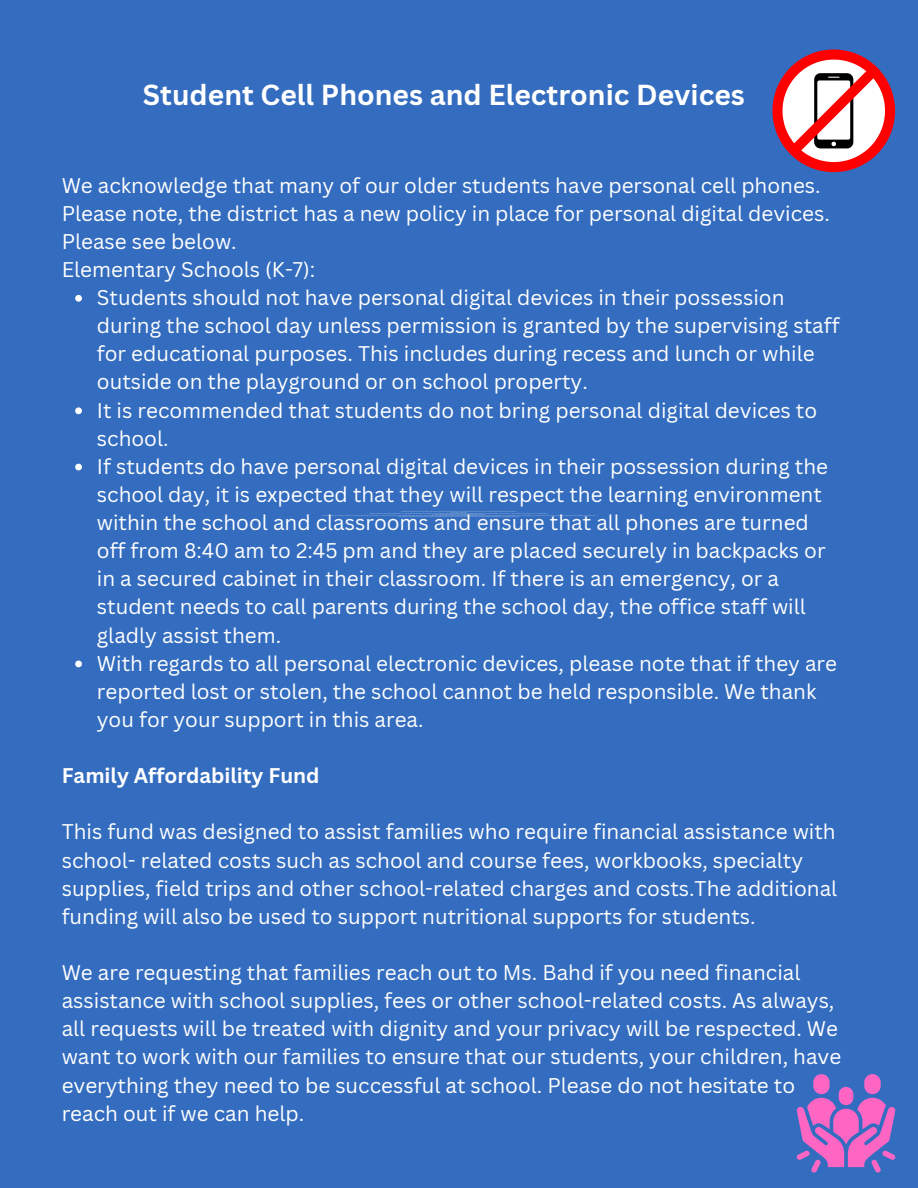
<style>
.page{position:relative;width:918px;height:1188px;background:#346dbf}
.page>*{position:absolute;margin:0;border:0;box-sizing:border-box;transform-origin:0 0}
.t1{font:700 28.2px "Canva Sans";color:#fff}
.t2{font:20.7px/28.2px "Canva Sans";color:#fff}
.t3{font:700 20.7px "Canva Sans";color:#fff}
</style>
<div class="page">
<div style="left:839px;top:1087px;width:14px;height:18px;background:#ff66c4;border-radius:7px"></div>
<div style="left:813px;top:1074px;width:17px;height:20px;background:#ff66c4;border-radius:8px"></div>
<div style="left:864px;top:1074px;width:17px;height:20px;background:#ff66c4;border-radius:8px"></div>
<svg style="left:797px;top:1098px;width:98px;height:75px"></svg>
<svg style="left:75px;top:295px;width:7px;height:7px"></svg>
<svg style="left:75px;top:407px;width:7px;height:7px"></svg>
<svg style="left:75px;top:464px;width:7px;height:6px"></svg>
<svg style="left:75px;top:661px;width:7px;height:6px"></svg>
<svg style="left:772px;top:50px;width:123px;height:122px"></svg>
<h2 class="t1" style="left:143px;top:75px;width:603px">Student Cell Phones and Electronic Devices</h2>
<h3 class="t2" style="left:62px;top:170px;width:770px">We acknowledge that many of our older students have personal cell phones.<br>Please note, the district has a new policy in place for personal digital devices.<br>Please see below.<br>Elementary Schools (K-7):</h3>
<h3 class="t2" style="left:97px;top:283px;width:744px">Students should not have personal digital devices in their possession during the school day unless permission is granted by the supervising staff for educational purposes. This includes during recess and lunch or while outside on the playground or on school property.</h3>
<p class="t2" style="left:97px;top:395px;width:722px">It is recommended that students do not bring personal digital devices to school.</p>
<p class="t2" style="left:97px;top:452px;width:733px">If students do have personal digital devices in their possession during the school day, it is expected that they will respect the learning environment within the school and classrooms and ensure that all phones are turned off from 8:40 am to 2:45 pm and they are placed securely in backpacks or in a secured cabinet in their classroom. If there is an emergency, or a student needs to call parents during the school day, the office staff will gladly assist them.</p>
<p class="t2" style="left:97px;top:649px;width:742px">With regards to all personal electronic devices, please note that if they are reported lost or stolen, the school cannot be held responsible. We thank you for your support in this area.</p>
<p class="t3" style="left:62px;top:761px;width:259px">Family Affordability Fund</p>
<p class="t2" style="left:62px;top:817px;width:777px">This fund was designed to assist families who require financial assistance with school- related costs such as school and course fees, workbooks, specialty supplies, field trips and other school-related charges and costs.The additional funding will also be used to support nutritional supports for students.</p>
<p class="t2" style="left:62px;top:958px;width:781px">We are requesting that families reach out to Ms. Bahd if you need financial assistance with school supplies, fees or other school-related costs. As always, all requests will be treated with dignity and your privacy will be respected. We want to work with our families to ensure that our students, your children, have everything they need to be successful at school. Please do not hesitate to reach out if we can help.</p>
</div>
